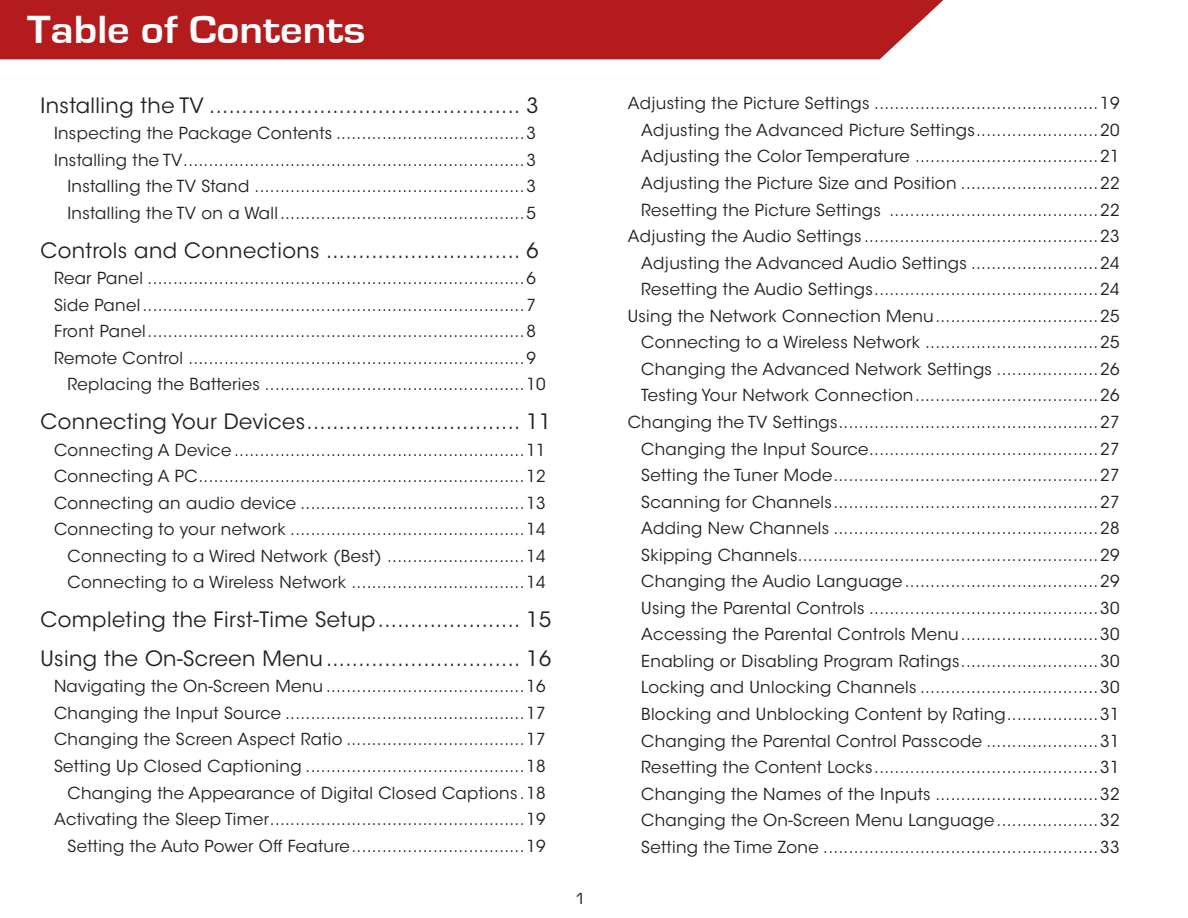
<style>
.page{position:relative;width:1188px;height:918px;background:#fff}
.page>*{position:absolute;margin:0;border:0;box-sizing:border-box;transform-origin:0 0}
.t1{font:700 40.5px "Eurostile";color:#fff;scale:1.1 1}
.t2{font:21px/38.7px "ITC Avant Garde Std";letter-spacing:.02em;color:#231f20}
.t3{font:16.5px/26.5px "ITC Avant Garde Std";letter-spacing:.02em;color:#231f20;text-align:right}
.t4{font:16.5px "Eurostile";color:#231f20;scale:1.1 1}
</style>
<div class="page">
<div style="left:0;top:0;width:943px;height:59px;background:#b41b1c"></div>
<h1 class="t1" style="left:27px;top:8px;width:309px">Table of Contents</h1>
<p class="t2" style="left:40px;top:86px;width:500px">Installing the TV ................................................ 3</p>
<p class="t3" style="left:54px;top:120px;width:483px">Inspecting the Package Contents .....................................3<br>Installing the TV...................................................................3<br>Installing the TV Stand .....................................................3<br>Installing the TV on a Wall................................................5</p>
<p class="t2" style="left:40px;top:231px;width:500px">Controls and Connections .............................. 6</p>
<p class="t3" style="left:54px;top:265px;width:483px">Rear Panel ..........................................................................6</p>
<p class="t3" style="left:54px;top:292px;width:483px">Side Panel...........................................................................7</p>
<p class="t3" style="left:54px;top:318px;width:483px">Front Panel..........................................................................8</p>
<p class="t3" style="left:54px;top:345px;width:483px">Remote Control ..................................................................9</p>
<p class="t3" style="left:67px;top:371px;width:480px">Replacing the Batteries ...................................................10</p>
<p class="t2" style="left:40px;top:402px;width:512px">Connecting Your Devices................................. 11</p>
<p class="t3" style="left:54px;top:437px;width:493px">Connecting A Device .........................................................11<br>Connecting A PC................................................................12<br>Connecting an audio device ............................................13<br>Connecting to your network ..............................................14<br>Connecting to a Wired Network (Best) ...........................14<br>Connecting to a Wireless Network ..................................14</p>
<p class="t2" style="left:40px;top:600px;width:512px">Completing the First-Time Setup...................... 15<br>Using the On-Screen Menu.............................. 16</p>
<p class="t3" style="left:54px;top:673px;width:493px">Navigating the On-Screen Menu .......................................16<br>Changing the Input Source ...............................................17<br>Changing the Screen Aspect Ratio ...................................17<br>Setting Up Closed Captioning ...........................................18<br>Changing the Appearance of Digital Closed Captions.18<br>Activating the Sleep Timer..................................................19<br>Setting the Auto Power Off Feature..................................19</p>
<p class="t4" style="left:575px;top:890px;width:12px">1</p>
<p class="t3" style="left:628px;top:90px;width:493px">Adjusting the Picture Settings ............................................19<br>Adjusting the Advanced Picture Settings........................20<br>Adjusting the Color Temperature ....................................21<br>Adjusting the Picture Size and Position ...........................22<br>Resetting the Picture Settings .........................................22<br>Adjusting the Audio Settings ..............................................23<br>Adjusting the Advanced Audio Settings .........................24<br>Resetting the Audio Settings............................................24<br>Using the Network Connection Menu................................25<br>Connecting to a Wireless Network ..................................25<br>Changing the Advanced Network Settings ....................26<br>Testing Your Network Connection....................................26<br>Changing the TV Settings...................................................27<br>Changing the Input Source.............................................27<br>Setting the Tuner Mode....................................................27<br>Scanning for Channels....................................................27<br>Adding New Channels ....................................................28<br>Skipping Channels...........................................................29<br>Changing the Audio Language......................................29<br>Using the Parental Controls .............................................30<br>Accessing the Parental Controls Menu...........................30<br>Enabling or Disabling Program Ratings...........................30<br>Locking and Unlocking Channels ...................................30<br>Blocking and Unblocking Content by Rating..................31<br>Changing the Parental Control Passcode ......................31<br>Resetting the Content Locks............................................31<br>Changing the Names of the Inputs ................................32<br>Changing the On-Screen Menu Language....................32<br>Setting the Time Zone ......................................................33</p>
</div>
